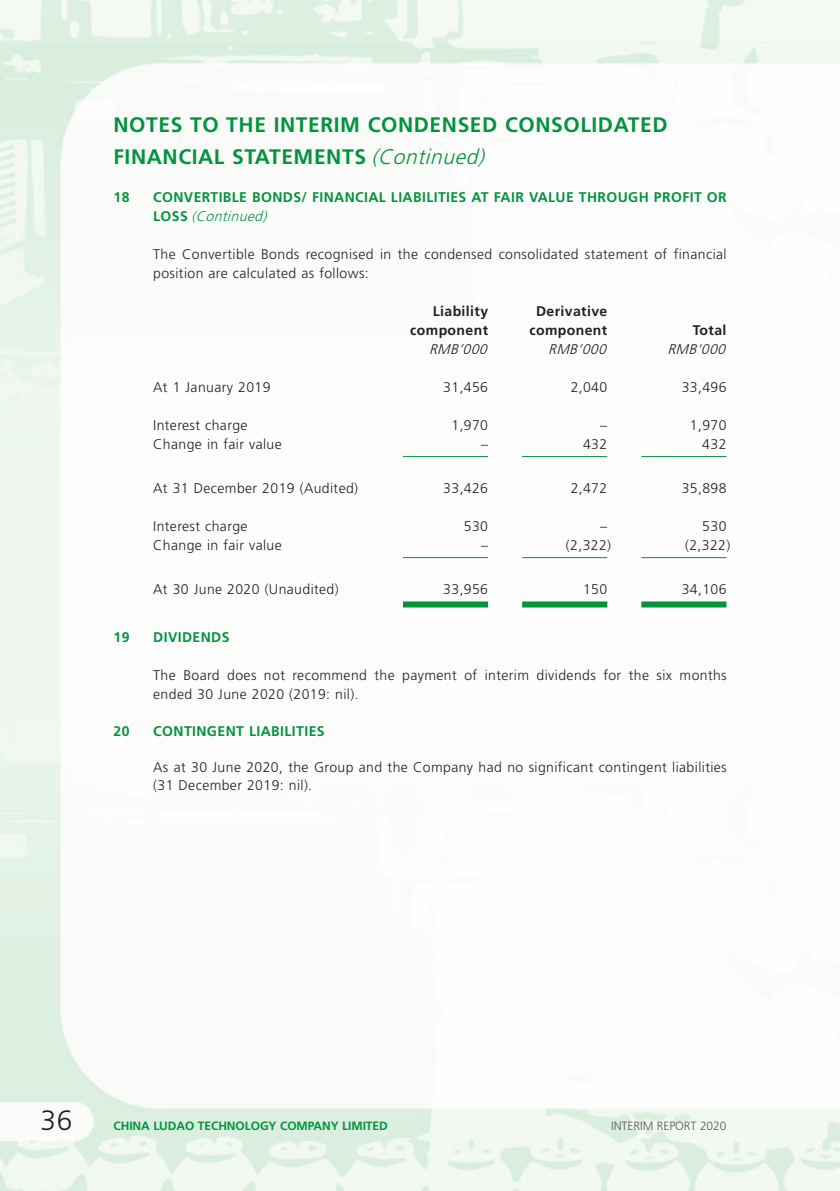
<style>
.page{position:relative;width:840px;height:1191px;background:#fff}
.page>*{position:absolute;margin:0;border:0;box-sizing:border-box;transform-origin:0 0}
.t1{font:300 28px "Frutiger LT Std";color:#231f20}
.Heading_1{font:700 21px/32px "Frutiger LT Std";letter-spacing:.03em;color:#00943d}
.Notes{font:300 14px/19px "Frutiger LT Std";letter-spacing:.03em;color:#231f20}
.Notes_HD1{font:700 14px/19px "Frutiger LT Std";letter-spacing:.025em;color:#00943d}
.Notes-2{font:700 14px "Frutiger LT Std";letter-spacing:.03em;color:#231f20}
.Notes-3{font:italic 300 14px "Frutiger LT Std";color:#231f20}
.t2{font:700 12px "Frutiger LT Std";letter-spacing:-.005em;color:#00943d}
.t3{font:300 12px "Frutiger LT Std";letter-spacing:-.005em;color:#57585a}
.s1{font-weight:300;font-style:italic}
</style>
<div class="page">
<img style="left:0;top:0;width:839px;height:1191px">
<hr style="left:403px;top:456px;width:85px;height:1px;background:#00943d">
<hr style="left:522px;top:456px;width:85px;height:1px;background:#00943d">
<hr style="left:641px;top:456px;width:85px;height:1px;background:#00943d">
<hr style="left:403px;top:557px;width:85px;height:1px;background:#00943d">
<hr style="left:522px;top:557px;width:85px;height:1px;background:#00943d">
<hr style="left:641px;top:557px;width:85px;height:1px;background:#00943d">
<div style="left:403px;top:601px;width:85px;height:6px;background:#00943d"></div>
<div style="left:522px;top:601px;width:85px;height:6px;background:#00943d"></div>
<div style="left:641px;top:601px;width:85px;height:6px;background:#00943d"></div>
<p class="Heading_1" style="left:113px;top:109px;width:555px">NOTES TO THE INTERIM CONDENSED CONSOLIDATED<br>FINANCIAL STATEMENTS <span class="s1">(Continued)</span></p>
<p class="Notes_HD1" style="left:113px;top:188px;width:17px">18</p>
<p class="Notes_HD1" style="left:153px;top:188px;width:574px">CONVERTIBLE BONDS/ FINANCIAL LIABILITIES AT FAIR VALUE THROUGH PROFIT OR<br>L O S S <span class="s1">(Continued)</span></p>
<p class="Notes" style="left:153px;top:245px;width:574px">The Convertible Bonds recognised in the condensed consolidated statement of financial position are calculated as follows:</p>
<p class="Notes-2" style="left:432px;top:303px;width:57px">Liability</p>
<p class="Notes-2" style="left:535px;top:303px;width:73px">Derivative</p>
<p class="Notes-2" style="left:410px;top:322px;width:79px">component</p>
<p class="Notes-2" style="left:529px;top:322px;width:79px">component</p>
<p class="Notes-2" style="left:692px;top:322px;width:35px">Total</p>
<p class="Notes-3" style="left:429px;top:341px;width:63px">RMB’000</p>
<p class="Notes-3" style="left:548px;top:341px;width:63px">RMB’000</p>
<p class="Notes-3" style="left:667px;top:341px;width:63px">RMB’000</p>
<p class="Notes" style="left:153px;top:378px;width:119px">At 1 January 2019</p>
<p class="Notes" style="left:443px;top:378px;width:46px">31,456</p>
<p class="Notes" style="left:570px;top:378px;width:38px">2,040</p>
<p class="Notes" style="left:681px;top:378px;width:46px">33,496</p>
<p class="Notes" style="left:153px;top:416px;width:96px">Interest charge</p>
<p class="Notes" style="left:451px;top:416px;width:38px">1,970</p>
<p class="Notes" style="left:600px;top:416px;width:8px">–</p>
<p class="Notes" style="left:689px;top:416px;width:38px">1,970</p>
<p class="Notes" style="left:153px;top:435px;width:130px">Change in fair value</p>
<p class="Notes" style="left:481px;top:435px;width:8px">–</p>
<p class="Notes" style="left:582px;top:435px;width:26px">432</p>
<p class="Notes" style="left:702px;top:435px;width:26px">432</p>
<p class="Notes" style="left:153px;top:479px;width:206px">At 31 December 2019 (Audited)</p>
<p class="Notes" style="left:443px;top:479px;width:46px">33,426</p>
<p class="Notes" style="left:570px;top:479px;width:38px">2,472</p>
<p class="Notes" style="left:681px;top:479px;width:46px">35,898</p>
<p class="Notes" style="left:153px;top:517px;width:96px">Interest charge</p>
<p class="Notes" style="left:463px;top:517px;width:26px">530</p>
<p class="Notes" style="left:600px;top:517px;width:8px">–</p>
<p class="Notes" style="left:702px;top:517px;width:26px">530</p>
<p class="Notes" style="left:153px;top:536px;width:130px">Change in fair value</p>
<p class="Notes" style="left:481px;top:536px;width:8px">–</p>
<p class="Notes" style="left:565px;top:536px;width:47px">(2,322)</p>
<p class="Notes" style="left:684px;top:536px;width:47px">(2,322)</p>
<p class="Notes" style="left:153px;top:580px;width:187px">At 30 June 2020 (Unaudited)</p>
<p class="Notes" style="left:443px;top:580px;width:46px">33,956</p>
<p class="Notes" style="left:582px;top:580px;width:26px">150</p>
<p class="Notes" style="left:681px;top:580px;width:46px">34,106</p>
<p class="Notes_HD1" style="left:113px;top:627px;width:17px">19</p>
<p class="Notes_HD1" style="left:153px;top:627px;width:78px">DIVIDENDS</p>
<p class="Notes" style="left:153px;top:666px;width:574px">The Board does not recommend the payment of interim dividends for the six months ended 30 June 2020 (2019: nil).</p>
<p class="Notes_HD1" style="left:113px;top:721px;width:17px">20</p>
<p class="Notes_HD1" style="left:153px;top:721px;width:173px">CONTINGENT LIABILITIES</p>
<p class="Notes" style="left:153px;top:758px;width:574px;line-height:18px">As at 30 June 2020, the Group and the Company had no significant contingent liabilities (31 December 2019: nil).</p>
<h1 class="t1" style="left:41px;top:1104px;width:33px">36</h1>
<p class="t2" style="left:113px;top:1118px;width:276px">CHINA LUDAO TECHNOLOGY COMPANY LIMITED</p>
<p class="t3" style="left:610px;top:1119px;width:117px">INTERIM REPORT 2020</p>
</div>
